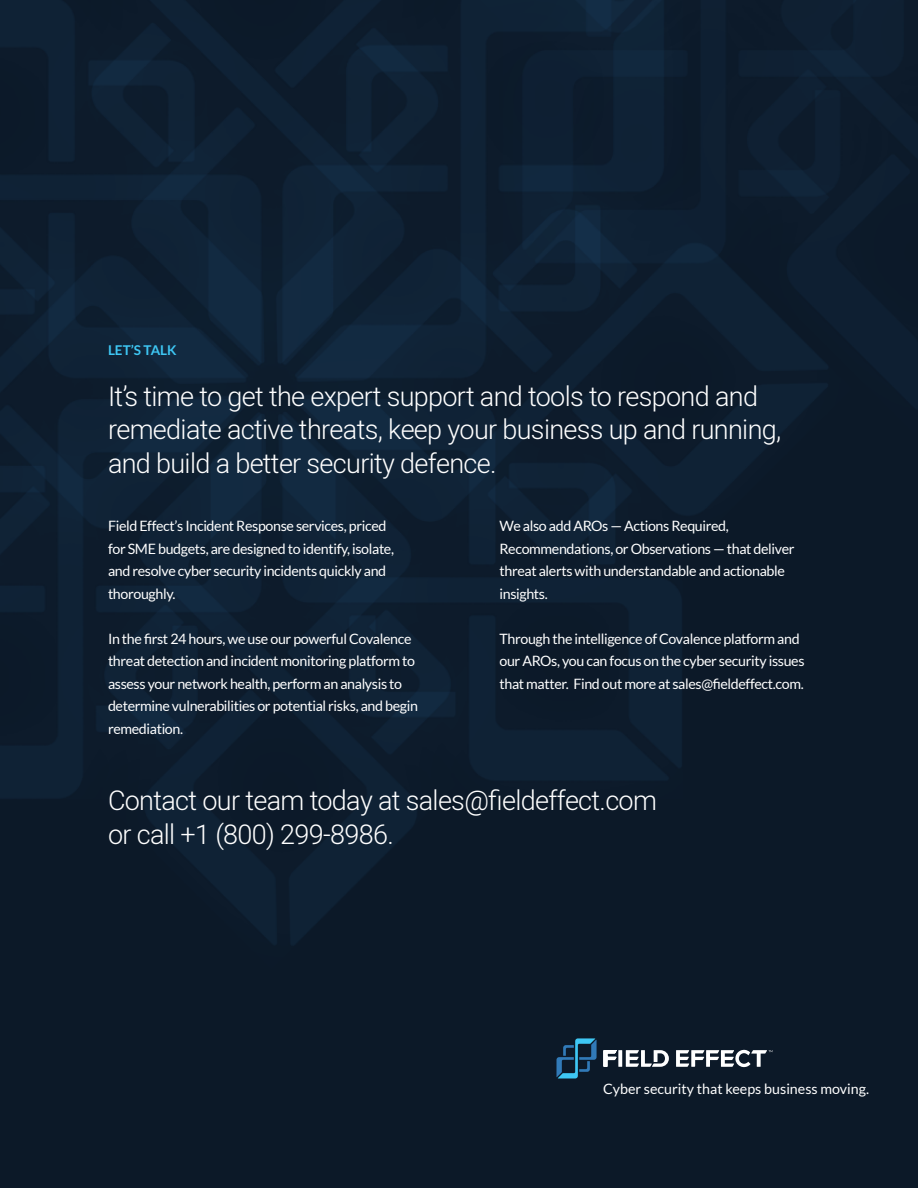
<style>
.page{position:relative;width:918px;height:1188px;background:#fff}
.page>*{position:absolute;margin:0;border:0;box-sizing:border-box;transform-origin:0 0}
.t1{font:300 27px/33.8px "Heebo";letter-spacing:-.025em;color:#fff}
.t2{font:14.25px/22.5px "Lato";letter-spacing:-.025em;color:#fff}
.t3{font:14.25px "Lato";color:#fff}
.t4{font:700 13.5px "Lato";color:#3ec7f4}
</style>
<div class="page">
<img style="left:0;top:0;width:918px;height:1188px">
<svg style="left:604px;top:1049px;width:168px;height:18px"></svg>
<svg style="left:557px;top:1038px;width:40px;height:40px;background:#1b4967"></svg>
<p class="t4" style="left:108px;top:342px;width:70px">LET’S TALK</p>
<h1 class="t1" style="left:108px;top:379px;width:675px">It’s time to get the expert support and tools to respond and remediate active threats, keep your business up and running, and build a better security defence.</h1>
<p class="t2" style="left:108px;top:514px;width:288px">Field Effect’s Incident Response services, priced for SME budgets, are designed to identify, isolate, and resolve cyber security incidents quickly and thoroughly.</p>
<p class="t2" style="left:108px;top:627px;width:312px">In the first 24 hours, we use our powerful Covalence threat detection and incident monitoring platform to assess your network health, perform an analysis to determine vulnerabilities or potential risks, and begin remediation.</p>
<p class="t2" style="left:500px;top:514px;width:297px">We also add AROs — Actions Required, Recommendations, or Observations — that deliver threat alerts with understandable and actionable insights.</p>
<p class="t2" style="left:500px;top:627px;width:307px">Through the intelligence of Covalence platform and our AROs, you can focus on the cyber security issues that matter. Find out more at sales@fieldeffect.com.</p>
<h1 class="t1" style="left:108px;top:783px;width:551px">Contact our team today at sales@fieldeffect.com or call +1 (800) 299-8986.</h1>
<p class="t3" style="left:603px;top:1080px;width:268px">Cyber security that keeps business moving.</p>
</div>
